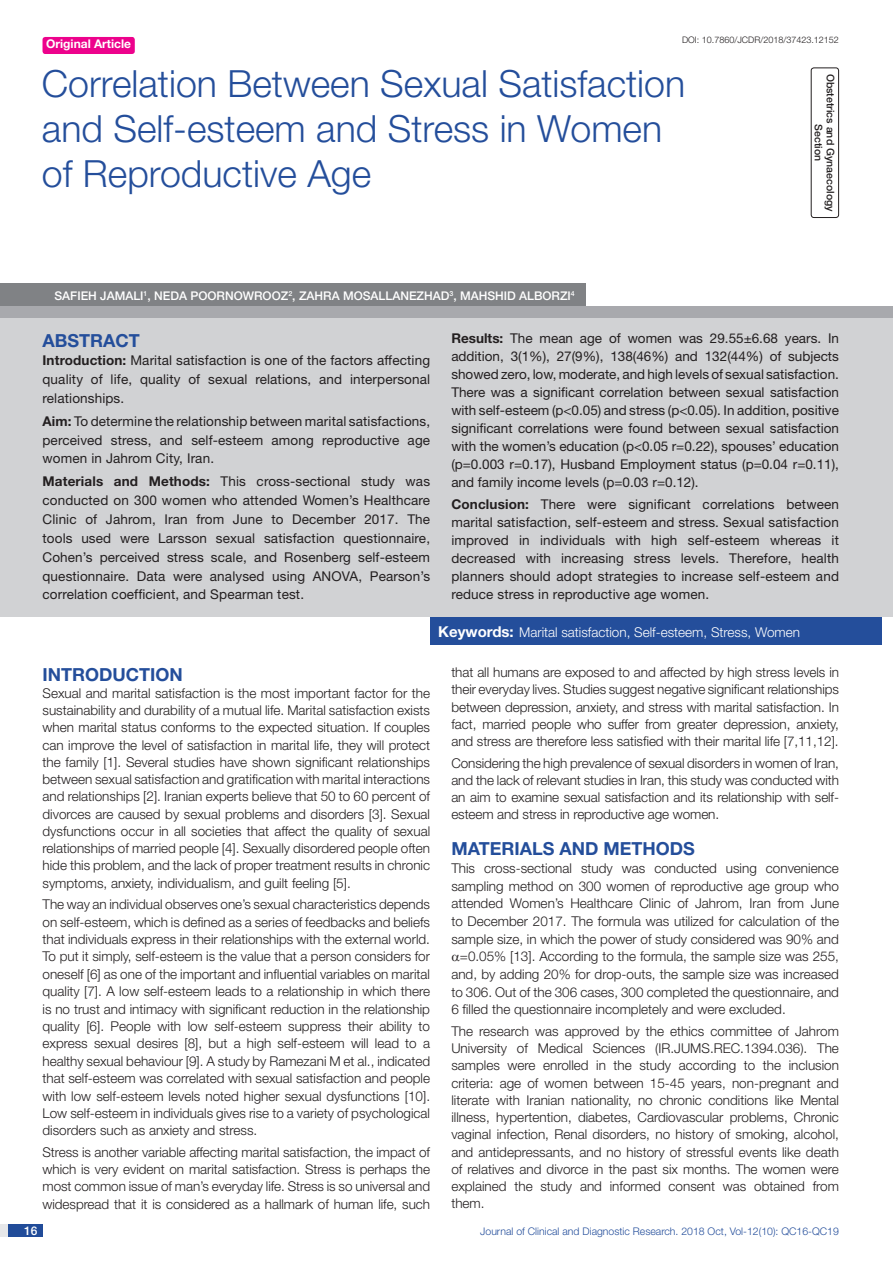
<style>
.page{position:relative;width:893px;height:1263px;background:#fff}
.page>*{position:absolute;margin:0;border:0;box-sizing:border-box;transform-origin:0 0}
.t1{font:300 37.5px/45px "Helvetica Neue";color:#244e9b}
.Heading{font:700 18px "Helvetica Neue";color:#244e9b}
.Abstract_head{font:700 18px "Helvetica Neue";color:#244e9b}
.Body_text{font:300 13.5px/17.2px "Helvetica Neue";color:#231f20;text-align:justify}
.Abstract_Text{font:13.5px/18px "Helvetica Neue";letter-spacing:.01em;color:#231f20;text-align:justify}
.Key_words{font:300 13.5px "Helvetica Neue";color:#fff}
.Author{font:500 12px "Helvetica Neue";color:#fff}
.t2{font:700 12px "Helvetica Neue";color:#fff}
.t3{font:300 10.5px "Helvetica Neue";color:#244e9b}
.section{font:500 10.5px/12px "Helvetica Neue";color:#231f20;text-align:center}
.DOI{font:300 9px "Helvetica Neue";color:#231f20}
.s1{font-weight:700}
.s2{font-weight:700;font-size:15px}
</style>
<div class="page">
<div style="left:0;top:1224px;width:43px;height:13px;background:#e6e7e9"></div>
<div style="left:8px;top:1224px;width:35px;height:13px;background:#214c99"></div>
<div style="left:43px;top:37px;width:92px;height:17px;background:#ed028c;border-radius:3px"></div>
<div style="left:811px;top:67px;width:28px;height:151px;border:1px solid #231f20;border-radius:3px"></div>
<div style="left:0;top:306px;width:893px;height:12px;background:#a8a9ad"></div>
<div style="left:0;top:284px;width:586px;height:22px;background:#808285"></div>
<div style="left:0;top:318px;width:893px;height:299px;background:#d1d2d4"></div>
<div style="left:430px;top:617px;width:451px;height:28px;background:#244e9b"></div>
<p class="t2" style="left:46px;top:37px;width:87px">Original Article</p>
<p class="DOI" style="left:682px;top:35px;width:158px">DOI: 10.7860/JCDR/2018/37423.12152</p>
<p class="t1" style="left:42px;top:60px;width:645px">Correlation Between Sexual Satisfaction and Self-esteem and Stress in Women of Reproductive Age</p>
<p class="Author" style="left:54px;top:288px;width:299px">SAFIEH JAMALI<sup>1</sup>, NEDA POO RNOWROOZ<sup>2</sup>, ZAHRA MOS</p>
<p class="Author" style="left:371px;top:288px;width:206px">ALLANEZHAD<sup>3</sup>, MAHSHID ALBORZI<sup>4</sup></p>
<p class="section" style="left:837px;top:74px;width:139px;rotate:90deg">OBSTETRICS AND GYNAECOLOGY<br>SECTION</p>
<p class="Abstract_head" style="left:43px;top:329px;width:99px">ABSTRACT</p>
<p class="Abstract_Text" style="left:43px;top:351px;width:389px;line-height:18.8px"><span class="s1">Introduction:</span> Marital satisfaction is one of the factors affecting quality of life, quality of sexual relations, and interpersonal relationships.</p>
<p class="Abstract_Text" style="left:43px;top:411px;width:389px;line-height:18.8px"><span class="s1">Aim:</span> To determine the relationship between marital satisfactions, perceived stress, and self-esteem among reproductive age women in Jahrom City, Iran.</p>
<p class="Abstract_Text" style="left:43px;top:472px;width:389px;line-height:18.8px"><span class="s1">Materials and Methods:</span> This cross-sectional study was conducted on 300 women who attended Women’s Healthcare Clinic of Jahrom, Iran from June to December 2017. The tools used were Larsson sexual satisfaction questionnaire, Cohen’s perceived stress scale, and Rosenberg self-esteem questionnaire. Data were analysed using ANOVA, Pearson’s correlation coefficient, and Spearman test.</p>
<p class="Abstract_Text" style="left:451px;top:329px;width:389px"><span class="s1">Results:</span> The mean age of women was 29.55±6.68 years. In addition, 3(1%), 27(9%), 138(46%) and 132(44%) of subjects showed zero, low, moderate, and high levels of sexual satisfaction.<br>There was a significant correlation between sexual satisfaction with self-esteem (p&lt;0.05) and stress (p&lt;0.05). In addition, positive significant correlations were found between sexual satisfaction with the women’s education (p&lt;0.05 r=0.22), spouses’ education (p=0.003 r=0.17), Husband Employment status (p=0.04 r=0.11), and family income levels (p=0.03 r=0.12).</p>
<p class="Abstract_Text" style="left:451px;top:495px;width:389px"><span class="s1">Conclusion:</span> There were significant correlations between marital satisfaction, self-esteem and stress. Sexual satisfaction improved in individuals with high self-esteem whereas it decreased with increasing stress levels. Therefore, health planners should adopt strategies to increase self-esteem and reduce stress in reproductive age women.</p>
<p class="Key_words" style="left:438px;top:623px;width:363px"><span class="s2">Keywords:</span> Marital satisfaction, Self-esteem, Stress, Women</p>
<p class="Heading" style="left:43px;top:663px;width:142px">INTRODUCTION</p>
<p class="Body_text" style="left:43px;top:684px;width:389px">Sexual and marital satisfaction is the most important factor for the sustainability and durability of a mutual life. Marital satisfaction exists when marital status conforms to the expected situation. If couples can improve the level of satisfaction in marital life, they will protect the family [1]. Several studies have shown significant relationships between sexual satisfaction and gratification with marital interactions and relationships [2]. Iranian experts believe that 50 to 60 percent of divorces are caused by sexual problems and disorders [3]. Sexual dysfunctions occur in all societies that affect the quality of sexual relationships of married people [4]. Sexually disordered people often hide this problem, and the lack of proper treatment results in chronic symptoms, anxiety, individualism, and guilt feeling [5].</p>
<p class="Body_text" style="left:43px;top:895px;width:389px">The way an individual observes one’s sexual characteristics depends on self-esteem, which is defined as a series of feedbacks and beliefs that individuals express in their relationships with the external world.<br>To put it simply, self-esteem is the value that a person considers for oneself [6] as one of the important and influential variables on marital quality [7]. A low self-esteem leads to a relationship in which there is no trust and intimacy with significant reduction in the relationship quality [6]. People with low self-esteem suppress their ability to express sexual desires [8], but a high self-esteem will lead to a healthy sexual behaviour [9]. A study by Ramezani M et al., indicated that self-esteem was correlated with sexual satisfaction and people with low self-esteem levels noted higher sexual dysfunctions [10].<br>Low self-esteem in individuals gives rise to a variety of psychological disorders such as anxiety and stress.</p>
<p class="Body_text" style="left:43px;top:1143px;width:389px">Stress is another variable affecting marital satisfaction, the impact of which is very evident on marital satisfaction. Stress is perhaps the most common issue of man’s everyday life. Stress is so universal and widespread that it is considered as a hallmark of human life, such</p>
<p class="Body_text" style="left:451px;top:663px;width:389px">that all humans are exposed to and affected by high stress levels in their everyday lives. Studies suggest negative significant relationships between depression, anxiety, and stress with marital satisfaction. In fact, married people who suffer from greater depression, anxiety, and stress are therefore less satisfied with their marital life [7,11,12].</p>
<p class="Body_text" style="left:451px;top:754px;width:389px">Considering the high prevalence of sexual disorders in women of Iran, and the lack of relevant studies in Iran, this study was conducted with an aim to examine sexual satisfaction and its relationship with self&shy;esteem and stress in reproductive age women.</p>
<p class="Heading" style="left:451px;top:837px;width:245px">MATERIALS AND METHODS</p>
<p class="Body_text" style="left:451px;top:859px;width:389px">This cross-sectional study was conducted using convenience</p>
<p class="Body_text" style="left:451px;top:877px;width:389px">sampling method on 300 women of reproductive age group who</p>
<p class="Body_text" style="left:451px;top:894px;width:389px">attended Women’s Healthcare Clinic of Jahrom, Iran from June</p>
<p class="Body_text" style="left:451px;top:912px;width:389px">to December 2017. The formula was utilized for calculation of the</p>
<p class="Body_text" style="left:451px;top:930px;width:389px">sample size, in which the power of study considered was 90% and</p>
<p class="Body_text" style="left:460px;top:948px;width:380px">=0.05% [13]. According to the formula, the sample size was 255,</p>
<p class="Body_text" style="left:451px;top:965px;width:389px">and, by adding 20% for drop-outs, the sample size was increased</p>
<p class="Body_text" style="left:451px;top:983px;width:389px">to 306. Out of the 306 cases, 300 completed the questionnaire, and</p>
<p class="Body_text" style="left:451px;top:1001px;width:336px">6 filled the questionnaire incompletely and were excluded.</p>
<p class="Body_text" style="left:451px;top:1022px;width:389px">The research was approved by the ethics committee of Jahrom University of Medical Sciences (IR.JUMS.REC.1394.036). The samples were enrolled in the study according to the inclusion criteria: age of women between 15-45 years, non-pregnant and literate with Iranian nationality, no chronic conditions like Mental illness, hypertention, diabetes, Cardiovascular problems, Chronic vaginal infection, Renal disorders, no history of smoking, alcohol, and antidepressants, and no history of stressful events like death of relatives and divorce in the past six months. The women were explained the study and informed consent was obtained from them.</p>
<p class="Author" style="left:24px;top:1223px;width:15px">16</p>
<p class="t3" style="left:480px;top:1225px;width:360px">Journal of Clinical and Diagnostic Research. 2018 Oct, Vol-12(10): QC16-QC19</p>
</div>
